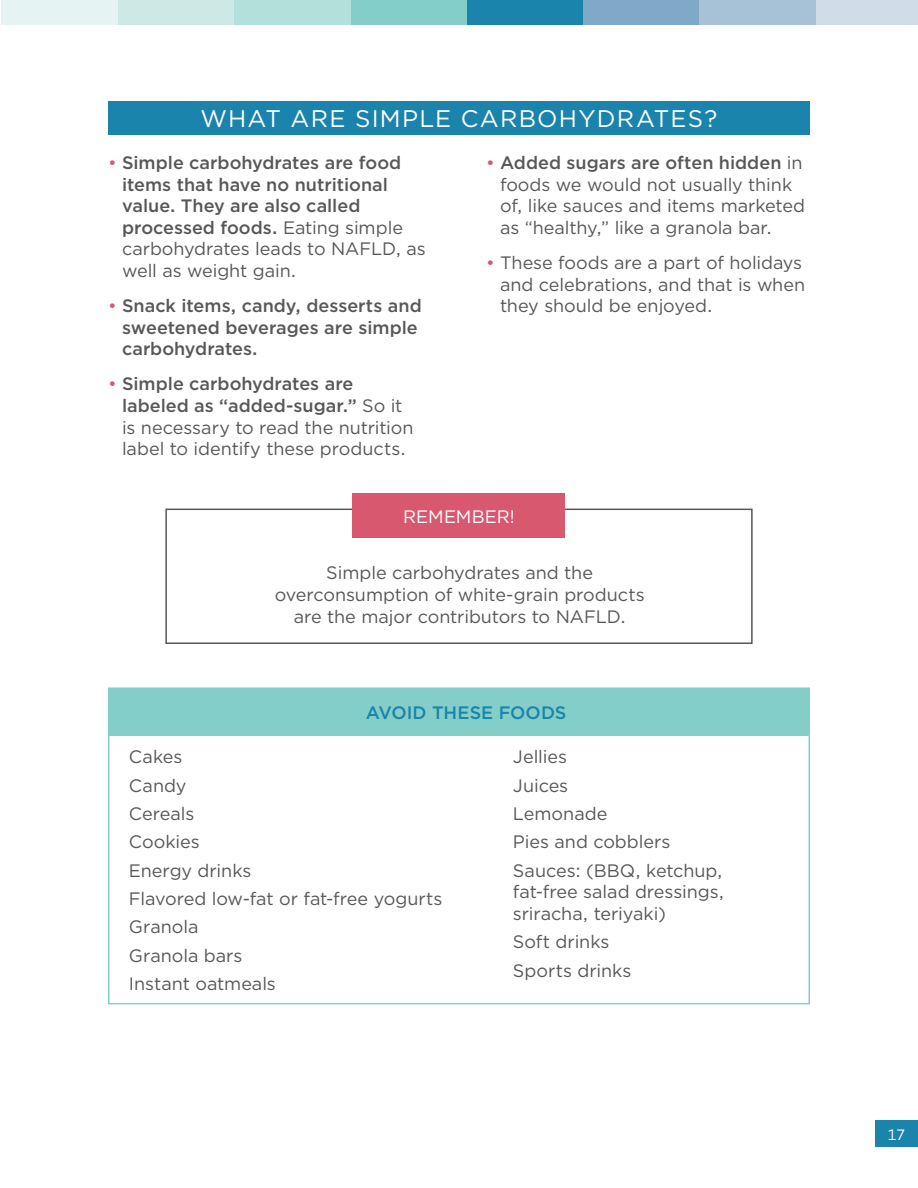
<style>
.page{position:relative;width:918px;height:1188px;background:#fff}
.page>*{position:absolute;margin:0;border:0;box-sizing:border-box;transform-origin:0 0}
.t1{font:24px "Gotham";letter-spacing:.05em;color:#fff}
.t2{font:18px/28.3px "Gotham";letter-spacing:-.005em;color:#57585a}
.t3{font:500 18px/21.6px "Gotham";color:#57585a}
.t4{font:500 18px "Gotham";color:#1a84ac}
.t5{font:18px "Gotham";letter-spacing:.005em;color:#fff}
.t6{font:15px "Gotham";color:#fff}
.s1{font-weight:400;color:#d85870}
.s2{font-weight:400}
.s3{color:#d85870}
.s4{font-weight:500}
</style>
<div class="page">
<div style="left:875px;top:1120px;width:43px;height:28px;background:#1a84ac"></div>
<div style="left:815px;top:0;width:103px;height:26px;background:#d0dde8"></div>
<div style="left:699px;top:0;width:116px;height:26px;background:#a7c1d7"></div>
<div style="left:583px;top:0;width:116px;height:26px;background:#7fa9c6"></div>
<div style="left:466px;top:0;width:117px;height:26px;background:#1a84ac"></div>
<div style="left:350px;top:0;width:116px;height:26px;background:#83cec8"></div>
<div style="left:234px;top:0;width:116px;height:26px;background:#b4e0dc"></div>
<div style="left:118px;top:0;width:116px;height:26px;background:#cce9e6"></div>
<div style="left:2px;top:0;width:116px;height:26px;background:#e5f4f2"></div>
<div style="left:108px;top:101px;width:702px;height:34px;background:#1a84ac"></div>
<div style="left:165px;top:509px;width:588px;height:135px;border:2px solid #57585a"></div>
<div style="left:353px;top:493px;width:212px;height:45px;background:#d85870"></div>
<div style="left:109px;top:688px;width:700px;height:47px;background:#83cec8"></div>
<hr style="left:108px;top:687px;width:351px;height:2px;background:#83cec8">
<hr style="left:108px;top:689px;width:2px;height:46px;background:#83cec8">
<hr style="left:459px;top:687px;width:351px;height:2px;background:#83cec8">
<hr style="left:808px;top:689px;width:2px;height:46px;background:#83cec8">
<hr style="left:108px;top:735px;width:2px;height:268px;background:#83cec8">
<hr style="left:808px;top:735px;width:2px;height:268px;background:#83cec8">
<hr style="left:108px;top:1003px;width:351px;height:1px;background:#83cec8">
<hr style="left:459px;top:1003px;width:351px;height:1px;background:#83cec8">
<h1 class="t1" style="left:201px;top:103px;width:518px">WHAT ARE SIMPLE CARBOHYDRATES?</h1>
<p class="t3" style="left:122px;top:152px;width:305px;text-indent:-14px"><span class="s1">•</span> Simple carbohydrates are food items that have no nutritional value. They are also called processed foods. <span class="s2">Eating simple carbohydrates leads to NAFLD, as well as weight gain.</span></p>
<p class="t3" style="left:122px;top:295px;width:301px;text-indent:-14px"><span class="s1">•</span> Snack items, candy, desserts and sweetened beverages are simple carbohydrates.</p>
<p class="t2" style="left:122px;top:373px;width:293px;line-height:21.6px;text-indent:-14px"><span class="s3">•</span> <span class="s4">Simple carbohydrates are labeled as “added-sugar.”</span> So it is necessary to read the nutrition label to identify these products.</p>
<p class="t2" style="left:500px;top:151px;width:307px;line-height:21.6px;text-indent:-14px"><span class="s3">•</span> <span class="s4">Added sugars are often hidden</span> in foods we would not usually think of, like sauces and items marketed as “healthy,” like a granola bar.</p>
<p class="t2" style="left:500px;top:251px;width:307px;line-height:21.6px;text-indent:-14px"><span class="s3">•</span> These foods are a part of holidays and celebrations, and that is when they should be enjoyed.</p>
<p class="t5" style="left:403px;top:505px;width:113px">REMEMBER!</p>
<p class="t2" style="left:275px;top:562px;width:372px;line-height:21.6px;text-align:center">Simple carbohydrates and the overconsumption of white-grain products are the major contributors to NAFLD.</p>
<p class="t4" style="left:366px;top:701px;width:202px">AVOID THESE FOODS</p>
<p class="t2" style="left:129px;top:742px;width:315px">Cakes<br>Candy<br>Cereals<br>Cookies<br>Energy drinks<br>Flavored low-fat or fat-free yogurts<br>Granola<br>Granola bars<br>Instant oatmeals</p>
<p class="t2" style="left:513px;top:742px;width:211px">Jellies<br>Juices<br>Lemonade<br>Pies and cobblers<br>Sauces: (BBQ, ketchup,</p>
<p class="t2" style="left:513px;top:881px;width:213px;line-height:21.6px">fat-free salad dressings, sriracha, teriyaki)</p>
<p class="t2" style="left:513px;top:927px;width:120px">Soft drinks<br>Sports drinks</p>
<p class="t6" style="left:887px;top:1125px;width:19px">17</p>
</div>
